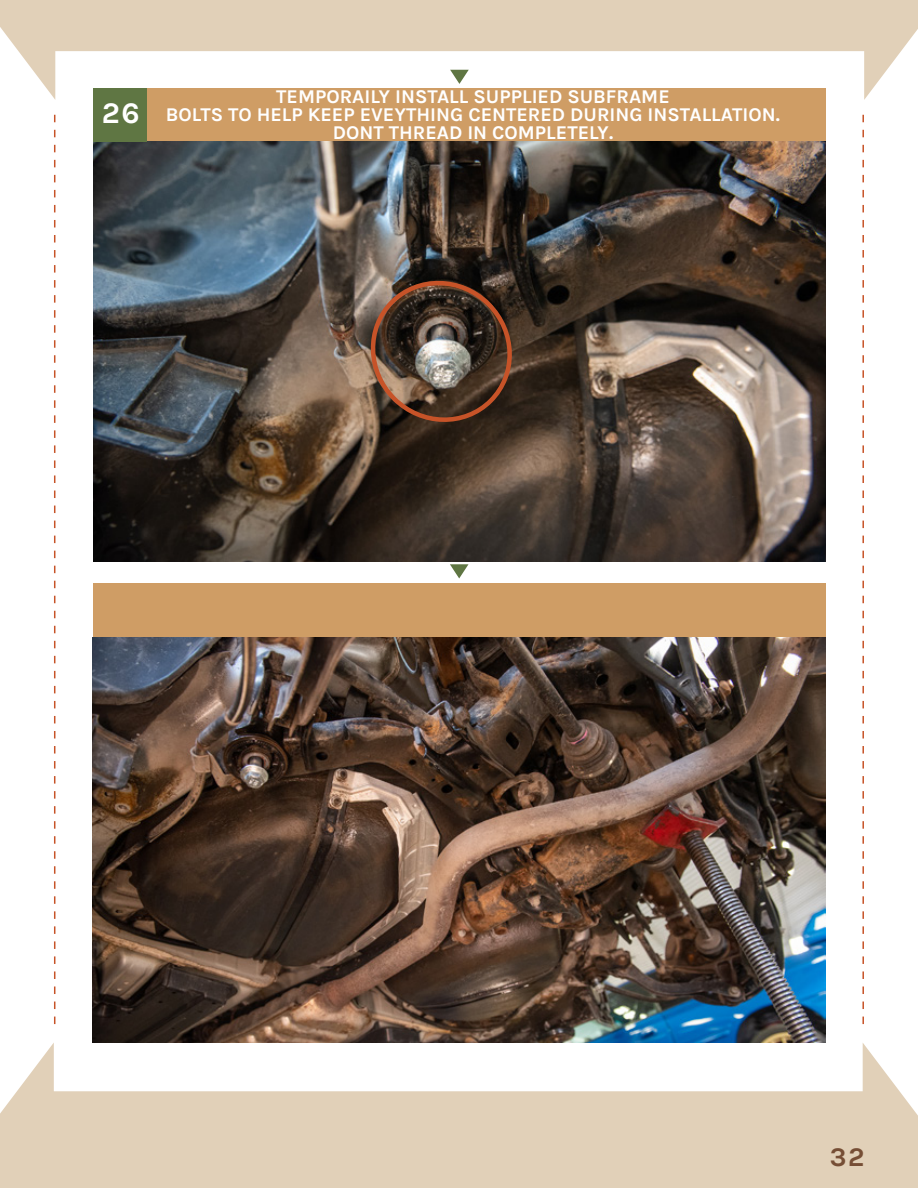
<style>
.page{position:relative;width:918px;height:1188px;background:#fff}
.page>*{position:absolute;margin:0;border:0;box-sizing:border-box;transform-origin:0 0}
.t1{font:700 30px "Karla";color:#fff}
.t2{font:700 27px "Karla";color:#764e35}
.t3{font:700 19.5px/18px "Karla";color:#fff;text-align:center}
</style>
<div class="page">
<svg style="left:0;top:1043px;width:918px;height:145px;fill:#e1d0b8"></svg>
<svg style="left:54px;top:115px;width:1px;height:909px"></svg>
<svg style="left:862px;top:115px;width:2px;height:909px"></svg>
<svg style="left:0;top:0;width:918px;height:100px;fill:#e1d0b8"></svg>
<div style="left:94px;top:88px;width:732px;height:53px;background:#cf9d65"></div>
<svg style="left:450px;top:564px;width:19px;height:14px"></svg>
<svg style="left:450px;top:70px;width:19px;height:14px"></svg>
<div style="left:93px;top:583px;width:733px;height:54px;background:#cf9d65"></div>
<img style="left:94px;top:142px;width:732px;height:419px">
<img style="left:93px;top:637px;width:733px;height:406px">
<img style="left:360px;top:271px;width:157px;height:161px">
<div style="left:94px;top:88px;width:53px;height:53px;background:#5f7643"></div>
<h1 class="t1" style="left:102px;top:95px;width:39px">26</h1>
<p class="t3" style="left:166px;top:87px;width:616px">TEMPORAILY INSTALL SUPPLIED SUBFRAME<br>BOLTS TO HELP KEEP EVEYTHING CENTERED DURING INSTALLATION.<br>DONT THREAD IN COMPLETELY.</p>
<h2 class="t2" style="left:830px;top:1141px;width:36px">32</h2>
</div>
